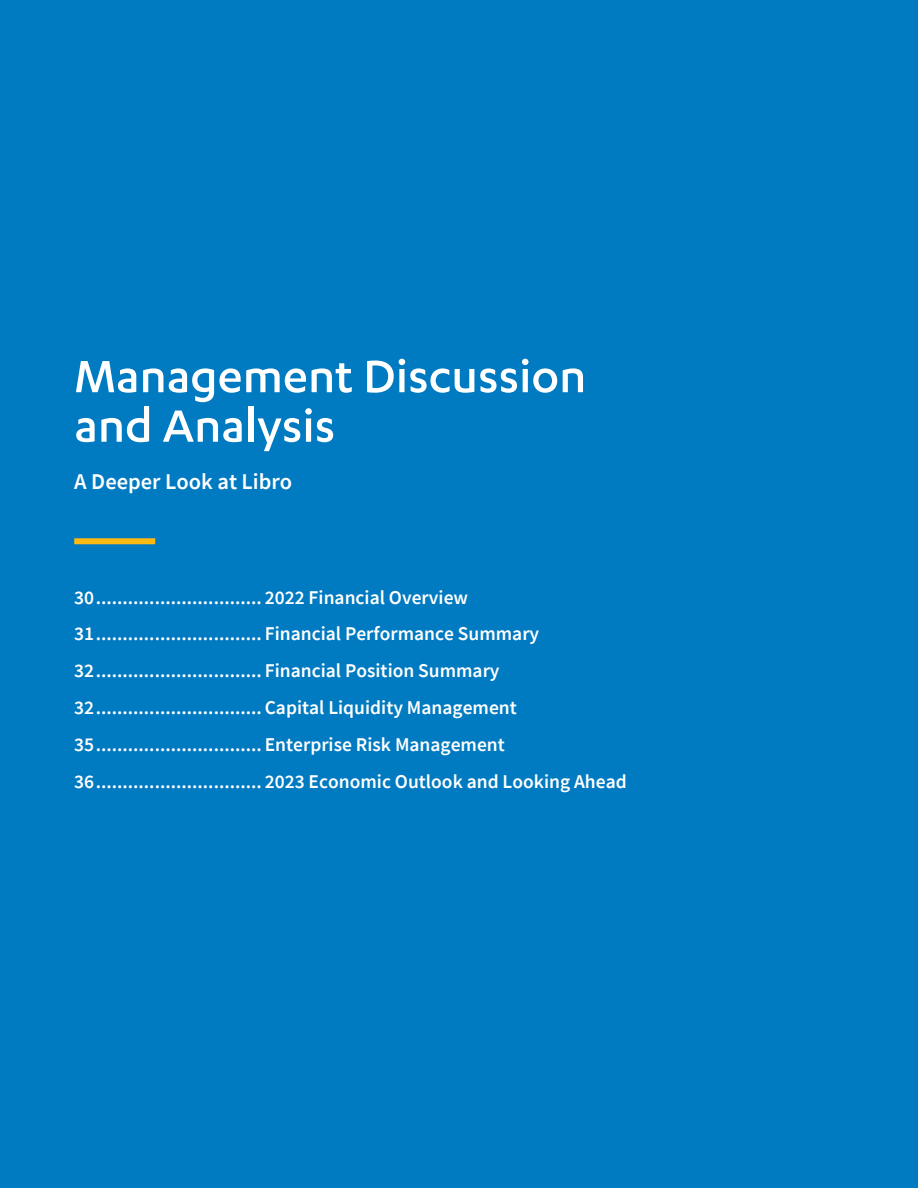
<style>
.page{position:relative;width:918px;height:1188px;background:#007ac1}
.page>*{position:absolute;margin:0;border:0;box-sizing:border-box;transform-origin:0 0}
.t1{font:500 52.5px/49.5px "Karbon";color:#fff}
.t2{font:600 22.5px "Source Sans Pro";color:#fff}
.t3{font:600 19.5px/36.9px "Source Sans Pro";color:#fff}
</style>
<div class="page">
<div style="left:74px;top:538px;width:81px;height:6px;background:#fdb913"></div>
<h1 class="t1" style="left:74px;top:350px;width:514px">Management Discussion and Analysis</h1>
<p class="t2" style="left:74px;top:467px;width:220px">A Deeper Look at Libro</p>
<p class="t3" style="left:74px;top:578px;width:554px">30............................... 2022 Financial Overview 31............................... Financial Performance Summary 32............................... Financial Position Summary 32...............................Capital Liquidity Management 35............................... Enterprise Risk Management 36............................... 2023 Economic Outlook and Looking Ahead</p>
</div>
